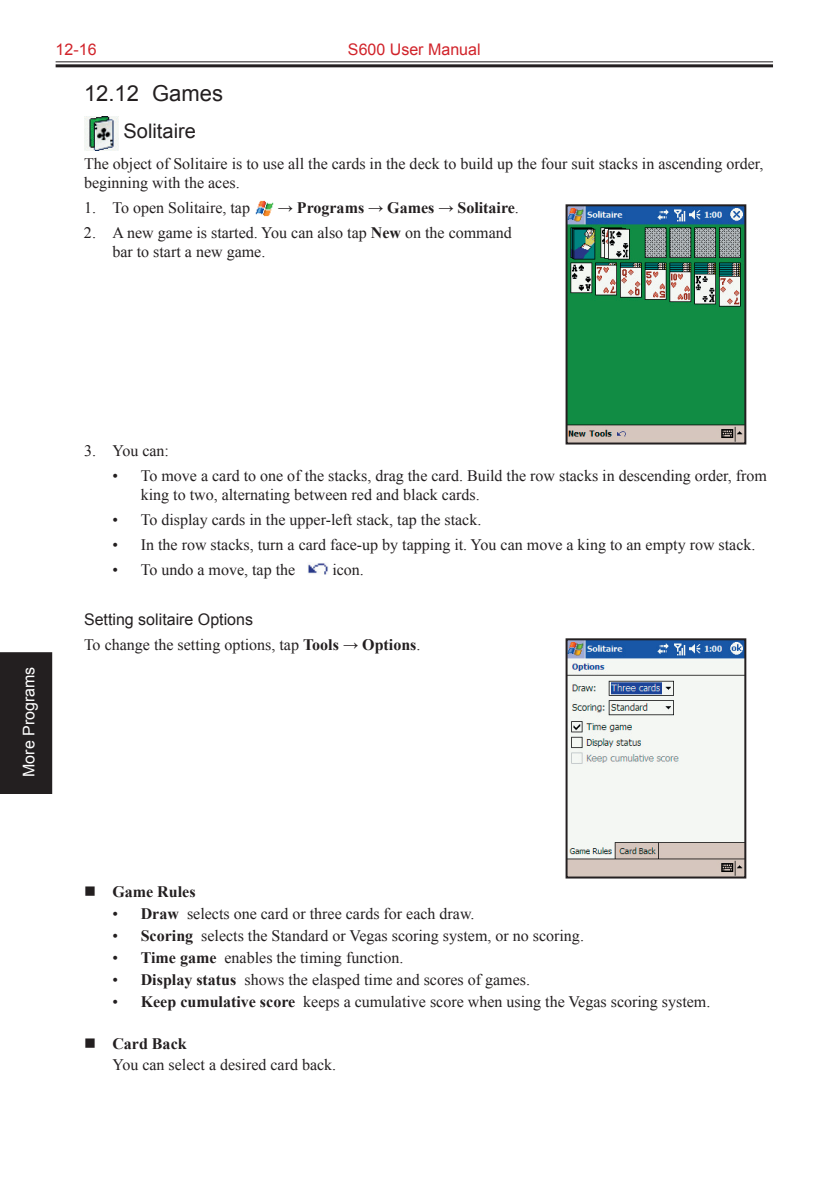
<style>
.page{position:relative;width:840px;height:1191px;background:#fff}
.page>*{position:absolute;margin:0;border:0;box-sizing:border-box;transform-origin:0 0}
.t1{font:22px "Arial";color:#231f20}
.t2{font:20px "Arial";color:#231f20}
.t3{font:16px/19.2px "Times New Roman";color:#231f20}
.t4{font:700 16px "Times New Roman";color:#231f20}
.t5{font:16px "Arial";color:#231f20}
.t6{font:16px "Arial";color:#d1232a}
.t7{font:16px "Arial";color:#fff}
.s1{font-weight:400}
.s2{font-weight:700}
</style>
<div class="page">
<hr style="left:56px;top:61px;width:716px;height:1px;background:#231f20">
<hr style="left:56px;top:64px;width:716px;height:3px;background:#231f20">
<div style="left:0;top:652px;width:52px;height:142px;background:#231f20"></div>
<img style="left:84px;top:116px;width:34px;height:34px">
<img style="left:255px;top:200px;width:19px;height:17px">
<img style="left:308px;top:563px;width:20px;height:12px">
<img style="left:568px;top:207px;width:175px;height:234px">
<div style="left:565px;top:204px;width:181px;height:240px;border:2px solid #231f20"></div>
<img style="left:568px;top:641px;width:175px;height:234px">
<div style="left:565px;top:638px;width:181px;height:240px;border:2px solid #231f20"></div>
<p class="t6" style="left:56px;top:39px;width:42px">12-16</p>
<p class="t6" style="left:348px;top:39px;width:134px">S600 User Manual</p>
<h1 class="t1" style="left:84px;top:79px;width:140px">12.12 Games</h1>
<p class="t2" style="left:123px;top:118px;width:74px">Solitaire</p>
<p class="t3" style="left:84px;top:154px;width:680px">The object of Solitaire is to use all the cards in the deck to build up the four suit stacks in ascending order, beginning with the aces.</p>
<p class="t3" style="left:84px;top:198px;width:167px">1. To open Solitaire, tap</p>
<p class="t4" style="left:278px;top:197px;width:242px"><span class="s1">→</span> Programs <span class="s1">→</span> Games <span class="s1">→</span> Solitaire<span class="s1">.</span></p>
<p class="t3" style="left:112px;top:223px;width:401px;text-indent:-28px">2. A new game is started. You can also tap <span class="s2">New</span> on the command bar to start a new game.</p>
<p class="t7" style="left:18px;top:777px;width:112px;rotate:-90deg">More Programs</p>
<p class="t3" style="left:84px;top:441px;width:86px">3. You can:</p>
<p class="t3" style="left:141px;top:466px;width:627px;text-indent:-28px">• To move a card to one of the stacks, drag the card. Build the row stacks in descending order, from king to two, alternating between red and black cards.</p>
<p class="t3" style="left:112px;top:510px;width:370px">• To display cards in the upper-left stack, tap the stack.</p>
<p class="t3" style="left:112px;top:535px;width:644px">• In the row stacks, turn a card face-up by tapping it. You can move a king to an empty row stack.</p>
<p class="t3" style="left:112px;top:560px;width:184px">• To undo a move, tap the</p>
<p class="t3" style="left:332px;top:560px;width:33px">icon.</p>
<p class="t5" style="left:84px;top:608px;width:170px">Setting solitaire Options</p>
<p class="t3" style="left:84px;top:634px;width:338px">To change the setting options, tap <span class="s2">Tools</span> → <span class="s2">Options</span>.</p>
<p class="t4" style="left:84px;top:880px;width:113px">■ Game Rules</p>
<p class="t3" style="left:112px;top:904px;width:363px">• <span class="s2">Draw</span> selects one card or three cards for each draw.</p>
<p class="t3" style="left:112px;top:926px;width:473px">• <span class="s2">Scoring</span> selects the Standard or Vegas scoring system, or no scoring.</p>
<p class="t3" style="left:112px;top:948px;width:292px">• <span class="s2">Time game</span> enables the timing function.</p>
<p class="t3" style="left:112px;top:970px;width:419px">• <span class="s2">Display status</span> shows the elasped time and scores of games.</p>
<p class="t3" style="left:112px;top:992px;width:599px">• <span class="s2">Keep cumulative score</span> keeps a cumulative score when using the Vegas scoring system.</p>
<p class="t3" style="left:112px;top:1033px;width:225px;line-height:20.8px;text-indent:-28px">■ <span class="s2">Card Back<br></span>You can select a desired card back.</p>
</div>
